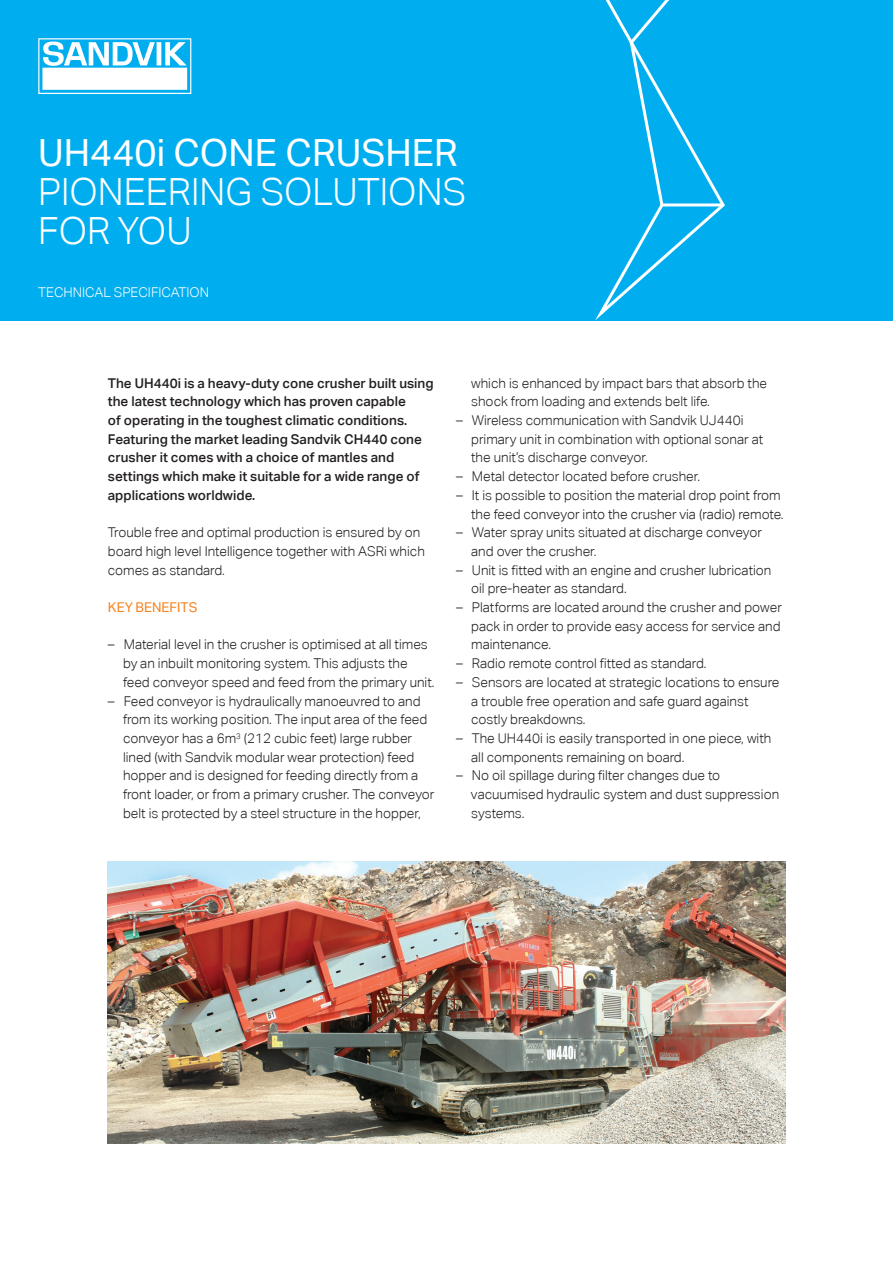
<style>
.page{position:relative;width:893px;height:1263px;background:#fff}
.page>*{position:absolute;margin:0;border:0;box-sizing:border-box;transform-origin:0 0}
.t1{font:300 37.5px "Aktiv Grotesk";color:#fff}
.t2{font:37.5px "Aktiv Grotesk";color:#fff}
.t3{font:300 13.5px/18.8px "Aktiv Grotesk";color:#231f20}
.t4{font:500 13.5px/18.8px "Aktiv Grotesk";color:#231f20}
.t5{font:300 13.5px "Aktiv Grotesk";color:#fff}
.t6{font:13.5px "Aktiv Grotesk";color:#f58220}
</style>
<div class="page">
<div style="left:0;top:0;width:893px;height:320px;background:#00aeef"></div>
<svg style="left:589px;top:0;width:138px;height:321px"></svg>
<hr style="left:661px;top:203px;width:62px;height:3px;background:#fff">
<svg style="left:38px;top:38px;width:153px;height:56px"></svg>
<img style="left:108px;top:861px;width:677px;height:282px">
<p class="t2" style="left:38px;top:130px;width:421px">UH440i CONE CRUSHER</p>
<p class="t1" style="left:38px;top:170px;width:430px">PIONEERING SOLUTIONS</p>
<p class="t1" style="left:38px;top:210px;width:155px">FOR YOU</p>
<p class="t5" style="left:38px;top:284px;width:172px">TECHNICAL SPECIFICATION</p>
<p class="t4" style="left:108px;top:373px;width:327px">The UH440i is a heavy-duty cone crusher built using the latest technology which has proven capable<br>of operating in the toughest climatic conditions.<br>Featuring the market leading Sandvik CH440 cone crusher it comes with a choice of mantles and settings which make it suitable for a wide range of applications worldwide.</p>
<p class="t3" style="left:108px;top:523px;width:318px">Trouble free and optimal production is ensured by on board high level Intelligence together with ASRi which comes as standard.</p>
<p class="t6" style="left:108px;top:599px;width:91px">KEY BENEFITS</p>
<p class="t3" style="left:108px;top:635px;width:321px">– Material level in the crusher is optimised at all times</p>
<p class="t3" style="left:123px;top:654px;width:286px">by an inbuilt monitoring system. This adjusts the</p>
<p class="t3" style="left:123px;top:673px;width:313px">feed conveyor speed and feed from the primary unit.</p>
<p class="t3" style="left:108px;top:691px;width:314px">– Feed conveyor is hydraulically manoeuvred to and</p>
<p class="t3" style="left:123px;top:710px;width:306px">from its working position. The input area of the feed</p>
<p class="t3" style="left:123px;top:729px;width:291px">conveyor has a 6m<sup>3</sup> (212 cubic feet) large rubber</p>
<p class="t3" style="left:123px;top:747px;width:293px">lined (with Sandvik modular wear protection) feed</p>
<p class="t3" style="left:123px;top:766px;width:297px">hopper and is designed for feeding directly from a</p>
<p class="t3" style="left:123px;top:785px;width:313px">front loader, or from a primary crusher. The conveyor</p>
<p class="t3" style="left:123px;top:804px;width:299px">belt is protected by a steel structure in the hopper,</p>
<p class="t3" style="left:471px;top:373px;width:297px">which is enhanced by impact bars that absorb the</p>
<p class="t3" style="left:471px;top:392px;width:240px">shock from loading and extends belt life.</p>
<p class="t3" style="left:456px;top:411px;width:289px">– Wireless communication with Sandvik UJ440i</p>
<p class="t3" style="left:471px;top:429px;width:294px">primary unit in combination with optional sonar at</p>
<p class="t3" style="left:471px;top:448px;width:178px">the unit’s discharge conveyor.</p>
<p class="t3" style="left:456px;top:467px;width:246px">– Metal detector located before crusher.</p>
<p class="t3" style="left:456px;top:486px;width:326px">– It is possible to position the material drop point from</p>
<p class="t3" style="left:471px;top:504px;width:314px">the feed conveyor into the crusher via (radio) remote.</p>
<p class="t3" style="left:456px;top:523px;width:307px">– Water spray units situated at discharge conveyor</p>
<p class="t3" style="left:471px;top:542px;width:127px">and over the crusher.</p>
<p class="t3" style="left:456px;top:560px;width:317px">– Unit is fitted with an engine and crusher lubrication</p>
<p class="t3" style="left:471px;top:579px;width:157px">oil pre-heater as standard.</p>
<p class="t3" style="left:456px;top:598px;width:327px">– Platforms are located around the crusher and power</p>
<p class="t3" style="left:471px;top:617px;width:311px">pack in order to provide easy access for service and</p>
<p class="t3" style="left:471px;top:635px;width:81px">maintenance.</p>
<p class="t3" style="left:456px;top:654px;width:252px">– Radio remote control fitted as standard.</p>
<p class="t3" style="left:456px;top:673px;width:325px">– Sensors are located at strategic locations to ensure</p>
<p class="t3" style="left:471px;top:691px;width:279px">a trouble free operation and safe guard against</p>
<p class="t3" style="left:471px;top:710px;width:116px">costly breakdowns.</p>
<p class="t3" style="left:456px;top:729px;width:317px">– The UH440i is easily transported in one piece, with</p>
<p class="t3" style="left:471px;top:747px;width:215px">all components remaining on board.</p>
<p class="t3" style="left:456px;top:766px;width:266px">– No oil spillage during filter changes due to</p>
<p class="t3" style="left:471px;top:785px;width:310px">vacuumised hydraulic system and dust suppression</p>
<p class="t3" style="left:471px;top:804px;width:55px">systems.</p>
</div>
